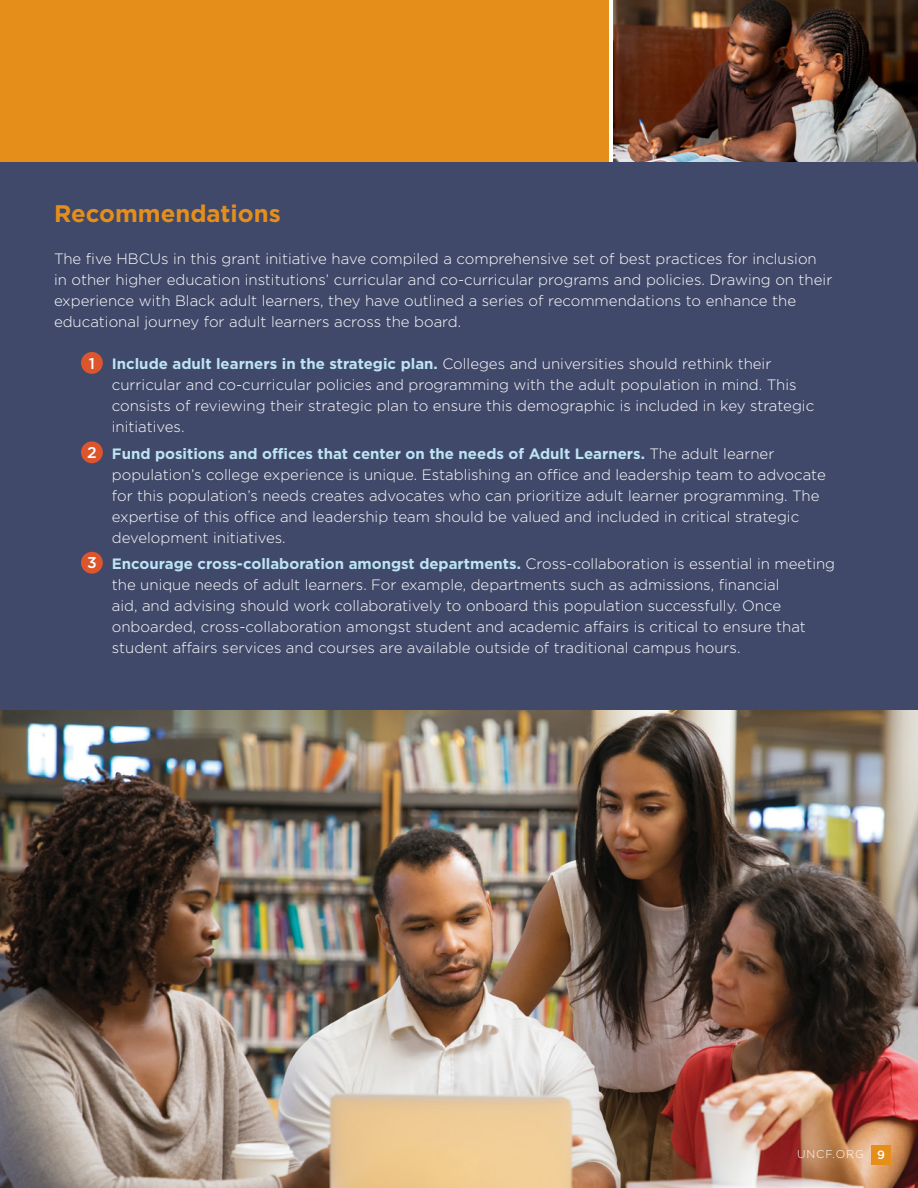
<style>
.page{position:relative;width:918px;height:1188px;background:#fff}
.page>*{position:absolute;margin:0;border:0;box-sizing:border-box;transform-origin:0 0}
.t1{font:700 24px "Gotham";color:#e58e1a}
.t2{font:300 15px/21px "Gotham";color:#fff}
.t3{font:300 11.25px "Gotham";letter-spacing:.08em;color:#fff}
.s1{font-weight:500;font-size:15.6px}
.s2{font-weight:700;color:#bde4f4}
.s3{font-weight:500;font-size:12px}
</style>
<div class="page">
<div style="left:0;top:162px;width:918px;height:548px;background:#404969"></div>
<img style="left:0;top:710px;width:918px;height:478px">
<div style="left:871px;top:1145px;width:20px;height:20px;background:#e58e1a"></div>
<div style="left:0;top:0;width:609px;height:162px;background:#e58e1a"></div>
<img style="left:613px;top:0;width:305px;height:162px">
<div style="left:81px;top:352px;width:22px;height:22px;background:#dc552c;border-radius:50%"></div>
<div style="left:81px;top:441px;width:22px;height:22px;background:#dc552c;border-radius:50%"></div>
<div style="left:81px;top:552px;width:22px;height:22px;background:#dc552c;border-radius:50%"></div>
<h1 class="t1" style="left:54px;top:200px;width:228px">Recommendations</h1>
<p class="t2" style="left:54px;top:248px;width:780px">The five HBCUs in this grant initiative have compiled a comprehensive set of best practices for inclusion in other higher education institutions’ curricular and co-curricular programs and policies. Drawing on their experience with Black adult learners, they have outlined a series of recommendations to enhance the educational journey for adult learners across the board.</p>
<p class="t2" style="left:112px;top:353px;width:704px;text-indent:-23px"><span class="s1">1</span> <span class="s2">Include adult learners in the strategic plan.</span> Colleges and universities should rethink their curricular and co-curricular policies and programming with the adult population in mind. This consists of reviewing their strategic plan to ensure this demographic is included in key strategic initiatives.</p>
<p class="t2" style="left:112px;top:443px;width:715px;text-indent:-25px"><span class="s1">2</span> <span class="s2">Fund positions and offices that center on the needs of Adult Learners.</span> The adult learner population’s college experience is unique. Establishing an office and leadership team to advocate for this population’s needs creates advocates who can prioritize adult learner programming. The expertise of this office and leadership team should be valued and included in critical strategic development initiatives.</p>
<p class="t2" style="left:112px;top:553px;width:725px;text-indent:-25px"><span class="s1">3</span> <span class="s2">Encourage cross-collaboration amongst departments.</span> Cross-collaboration is essential in meeting the unique needs of adult learners. For example, departments such as admissions, financial<br>aid, and advising should work collaboratively to onboard this population successfully. Once onboarded, cross-collaboration amongst student and academic affairs is critical to ensure that student affairs services and courses are available outside of traditional campus hours.</p>
<p class="t3" style="left:797px;top:1148px;width:89px">UNCF.ORG <span class="s3">9</span></p>
</div>
